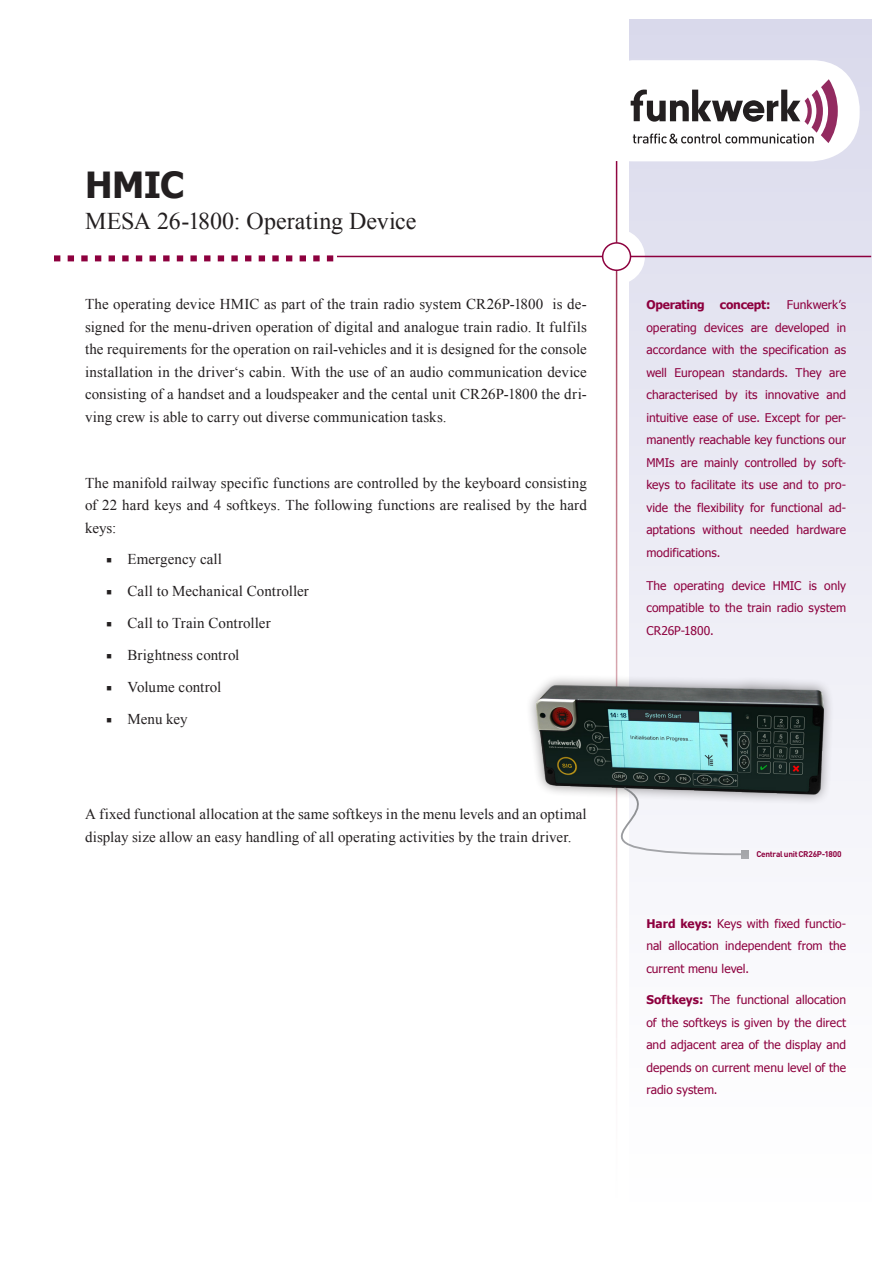
<style>
.page{position:relative;width:893px;height:1263px;background:#fff}
.page>*{position:absolute;margin:0;border:0;box-sizing:border-box;transform-origin:0 0}
.t1{font:700 36px "Tahoma";color:#231f20}
.t2{font:24px "Times New Roman";color:#231f20}
.t3{font:15px/22.5px "Times New Roman";letter-spacing:.005em;color:#231f20;text-align:justify}
.t4{font:12px/22.5px "Tahoma";letter-spacing:.005em;color:#8d003e;text-align:justify}
.t5{font:700 12px "Tahoma";letter-spacing:-.015em;color:#8d003e}
.t6{font:700 8.25px "DIN";letter-spacing:-.03em;color:#8d003e}
.s1{font-family:"Minion Pro";font-weight:500;font-stretch:condensed}
.s2{font-weight:700}
</style>
<div class="page">
<div style="left:629px;top:20px;width:243px;height:1220px;background:linear-gradient(to bottom,#dbdbec,#fff)"></div>
<div style="left:585px;top:60px;width:275px;height:101px;background:#fff;border-radius:48px"></div>
<div style="left:588px;top:229px;width:57px;height:55px;background:#fff;border-radius:50%"></div>
<svg style="left:631px;top:79px;width:207px;height:65px"></svg>
<hr style="left:337px;top:256px;width:534px;height:1px;background:#8d003e">
<svg style="left:54px;top:255px;width:279px;height:6px"></svg>
<div style="left:603px;top:243px;width:27px;height:27px;background:#fff;border-radius:50%"></div>
<div style="left:602px;top:242px;width:29px;height:29px;border:2px solid #8d003e;border-radius:50%"></div>
<img style="left:530px;top:669px;width:316px;height:143px">
<svg style="left:530px;top:785px;width:219px;height:73px"></svg>
<h1 class="t1" style="left:85px;top:159px;width:101px">HMIC</h1>
<h2 class="t2" style="left:85px;top:204px;width:333px">MESA 26-1800: Operating Device</h2>
<p class="t3" style="left:85px;top:293px;width:503px">The operating device HMIC as part of the train radio system CR26P-1800 is de&shy;signed for the menu-driven operation of digital and analogue train radio. It fulfils the requirements for the operation on rail-vehicles and it is designed for the console installation in the driver‘s cabin. With the use of an audio communication device consisting of a handset and a loudspeaker and the cental unit CR26P-1800 the dri&shy;ving crew is able to carry out diverse communication tasks.</p>
<p class="t3" style="left:85px;top:471px;width:503px">The manifold railway specific functions are controlled by the keyboard consisting of 22 hard keys and 4 softkeys. The following functions are realised by the hard keys:</p>
<p class="t3" style="left:106px;top:548px;width:117px"><span class="s1">■</span> Emergency call</p>
<p class="t3" style="left:106px;top:580px;width:204px"><span class="s1">■</span> Call to Mechanical Controller</p>
<p class="t3" style="left:106px;top:612px;width:166px"><span class="s1">■</span> Call to Train Controller</p>
<p class="t3" style="left:106px;top:643px;width:135px"><span class="s1">■</span> Brightness control</p>
<p class="t3" style="left:106px;top:675px;width:117px"><span class="s1">■</span> Volume control</p>
<p class="t3" style="left:106px;top:707px;width:83px"><span class="s1">■</span> Menu key</p>
<p class="t3" style="left:85px;top:803px;width:503px">A fixed functional allocation at the same softkeys in the menu levels and an optimal display size allow an easy handling of all operating activities by the train driver.</p>
<p class="t4" style="left:646px;top:293px;width:201px;text-indent:141px">Funkwerk’s operating devices are developed in accordance with the specification as well European standards. They are characterised by its innovative and intuitive ease of use. Except for per&shy;manently reachable key functions our MMIs are mainly controlled by soft&shy;keys to facilitate its use and to pro&shy;vide the flexibility for functional ad&shy;aptations without needed hardware modifications.</p>
<p class="t4" style="left:646px;top:574px;width:201px">The operating device HMIC is only compatible to the train radio system CR26P-1800.</p>
<p class="t5" style="left:646px;top:296px;width:60px">Operating</p>
<p class="t5" style="left:720px;top:296px;width:52px">concept:</p>
<p class="t6" style="left:756px;top:849px;width:87px">Central unit CR26P-1800</p>
<p class="t4" style="left:646px;top:912px;width:201px"><span class="s2">Hard keys:</span> Keys with fixed functio&shy;nal allocation independent from the current menu level.</p>
<p class="t4" style="left:646px;top:988px;width:201px"><span class="s2">Softkeys:</span> The functional allocation of the softkeys is given by the direct and adjacent area of the display and depends on current menu level of the radio system.</p>
</div>
